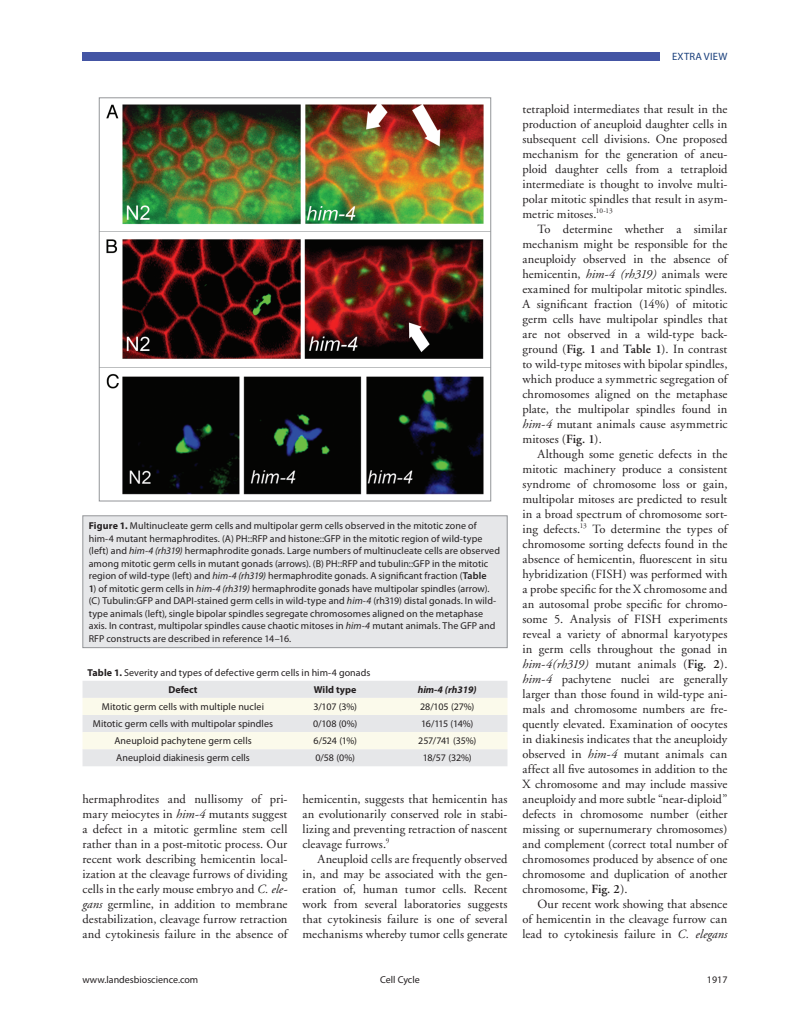
<style>
.page{position:relative;width:810px;height:1035px;background:#fff}
.page>*{position:absolute;margin:0;border:0;box-sizing:border-box;transform-origin:0 0}
.t1{font:12.5px/15px "Adobe Garamond";letter-spacing:.01em;color:#231f20;text-align:justify}
.t2{font:10.62px "Myriad Pro";color:#193f7c}
.t3{font:10px/12.5px "Myriad Pro";letter-spacing:.005em;color:#231f20}
.t4{font:italic 700 10px "Myriad Pro";color:#231f20}
.t5{font:700 10px "Myriad Pro";color:#231f20}
.s1{font-weight:700}
.s2{font-style:italic}
.s3{font-weight:600}
</style>
<div class="page">
<div style="left:82px;top:53px;width:578px;height:8px;background:#4455a4"></div>
<img style="left:101px;top:104px;width:388px;height:391px">
<div style="left:99px;top:97px;width:392px;height:404px;border:1px solid #939598"></div>
<div style="left:83px;top:516px;width:424px;height:132px;background:#e6e7e9"></div>
<div style="left:83px;top:515px;width:425px;height:133px;border:1px solid #939598"></div>
<div style="left:83px;top:681px;width:424px;height:85px;background:#e6e7e9"></div>
<svg style="left:83px;top:698px;width:424px;height:51px;background:#f3f3ea"></svg>
<p class="t2" style="left:672px;top:50px;width:7px">extra</p>
<p class="t2" style="left:704px;top:50px;width:7px">view</p>
<p class="t3" style="left:89px;top:519px;width:413px"><span class="s1">Figure 1.</span> Multinucleate germ cells and multipolar germ cells observed in the mitotic zone of him-4 mutant hermaphrodites. (A) PH::RFP and histone::GFP in the mitotic region of wild-type (left) and <span class="s2">him-4 (rh319)</span> hermaphrodite gonads. Large numbers of multinucleate cells are observed among mitotic germ cells in mutant gonads (arrows). (B) PH::RFP and tubulin::GFP in the mitotic region of wild-type (left) and <span class="s2">him-4 (rh319)</span> hermaphrodite gonads. A significant fraction (<span class="s3">Table</span></p>
<p class="t3" style="left:89px;top:582px;width:409px"><span class="s3">1</span>) of mitotic germ cells in <span class="s2">him-4 (rh319)</span> hermaphrodite gonads have multipolar spindles (arrow). (C) Tubulin:GFP and DAPI-stained germ cells in wild-type and <span class="s2">him-4</span> (rh319) distal gonads. In wild&shy;type animals (left), single bipolar spindles segregate chromosomes aligned on the metaphase axis. In contrast, multipolar spindles cause chaotic mitoses in <span class="s2">him-4</span> mutant animals. The GFP and RFP constructs are described in reference 14–16.</p>
<p class="t3" style="left:168px;top:664px;width:204px;line-height:17.2px;text-indent:-81px"><span class="s1">Table 1.</span> Severity and types of defective germ cells in him-4 gonads<br><span class="s1">Defect</span></p>
<p class="t5" style="left:314px;top:683px;width:44px">Wild type</p>
<p class="t4" style="left:418px;top:683px;width:61px">him-4 (rh319)</p>
<p class="t3" style="left:102px;top:700px;width:164px">Mitotic germ cells with multiple nuclei</p>
<p class="t3" style="left:313px;top:700px;width:45px">3/107 (3%)</p>
<p class="t3" style="left:420px;top:700px;width:56px">28/105 (27%)</p>
<p class="t3" style="left:93px;top:718px;width:182px">Mitotic germ cells with multipolar spindles</p>
<p class="t3" style="left:313px;top:718px;width:46px">0/108 (0%)</p>
<p class="t3" style="left:421px;top:718px;width:54px">16/115 (14%)</p>
<p class="t3" style="left:114px;top:735px;width:139px">Aneuploid pachytene germ cells</p>
<p class="t3" style="left:314px;top:735px;width:45px">6/524 (1%)</p>
<p class="t3" style="left:418px;top:735px;width:60px">257/741 (35%)</p>
<p class="t3" style="left:116px;top:752px;width:135px">Aneuploid diakinesis germ cells</p>
<p class="t3" style="left:315px;top:752px;width:41px">0/58 (0%)</p>
<p class="t3" style="left:423px;top:752px;width:51px">18/57 (32%)</p>
<p class="t1" style="left:83px;top:792px;width:207px">hermaphrodites and nullisomy of pri&shy;mary meiocytes in <span class="s2">him-4</span> mutants suggest a defect in a mitotic germline stem cell rather than in a post-mitotic process. Our recent work describing hemicentin local&shy;ization at the cleavage furrows of dividing cells in the early mouse embryo and <span class="s2">C. ele&shy;gans</span> germline, in addition to membrane destabilization, cleavage furrow retraction and cytokinesis failure in the absence of</p>
<p class="t1" style="left:302px;top:791px;width:207px">hemicentin, suggests that hemicentin has an evolutionarily conserved role in stabi&shy;lizing and preventing retraction of nascent cleavage furrows.<sup>9</sup></p>
<p class="t1" style="left:303px;top:852px;width:207px;text-indent:15px">Aneuploid cells are frequently observed in, and may be associated with the gen&shy;eration of, human tumor cells. Recent work from several laboratories suggests that cytokinesis failure is one of several mechanisms whereby tumor cells generate</p>
<p class="t1" style="left:522px;top:101px;width:207px">tetraploid intermediates that result in the production of aneuploid daughter cells in subsequent cell divisions. One proposed mechanism for the generation of aneu&shy;ploid daughter cells from a tetraploid intermediate is thought to involve multi&shy;polar mitotic spindles that result in asym&shy;metric mitoses.<sup>10-13</sup></p>
<p class="t1" style="left:522px;top:221px;width:207px;text-indent:15px">To determine whether a similar mechanism might be responsible for the aneuploidy observed in the absence of hemicentin, <span class="s2">him-4 (rh319)</span> animals were examined for multipolar mitotic spindles.<br>A significant fraction (14%) of mitotic germ cells have multipolar spindles that are not observed in a wild-type back&shy;ground (<span class="s3">Fig. 1</span> and <span class="s3">Table 1</span>). In contrast to wild-type mitoses with bipolar spindles, which produce a symmetric segregation of chromosomes aligned on the metaphase plate, the multipolar spindles found in <span class="s2">him-4</span> mutant animals cause asymmetric mitoses (<span class="s3">Fig. 1</span>).</p>
<p class="t1" style="left:522px;top:446px;width:207px;text-indent:15px">Although some genetic defects in the mitotic machinery produce a consistent syndrome of chromosome loss or gain, multipolar mitoses are predicted to result in a broad spectrum of chromosome sort&shy;ing defects.<sup>13</sup> To determine the types of chromosome sorting defects found in the absence of hemicentin, fluorescent in situ hybridization (FISH) was performed with a probe specific for the X chromosome and an autosomal probe specific for chromo&shy;some 5. Analysis of FISH experiments reveal a variety of abnormal karyotypes in germ cells throughout the gonad in <span class="s2">him-4(rh319)</span> mutant animals (<span class="s3">Fig. 2</span>). <span class="s2">him-4</span> pachytene nuclei are generally larger than those found in wild-type ani&shy;mals and chromosome numbers are fre&shy;quently elevated. Examination of oocytes in diakinesis indicates that the aneuploidy observed in <span class="s2">him-4</span> mutant animals can affect all five autosomes in addition to the X chromosome and may include massive aneuploidy and more subtle “near-diploid” defects in chromosome number (either missing or supernumerary chromosomes) and complement (correct total number of chromosomes produced by absence of one chromosome and duplication of another chromosome, <span class="s3">Fig. 2</span>).</p>
<p class="t1" style="left:522px;top:896px;width:207px;text-indent:15px">Our recent work showing that absence of hemicentin in the cleavage furrow can lead to cytokinesis failure in <span class="s2">C. elegans</span></p>
<p class="t3" style="left:82px;top:973px;width:117px">www.landesbioscience.com</p>
<p class="t3" style="left:380px;top:973px;width:41px">Cell Cycle</p>
<p class="t3" style="left:707px;top:973px;width:22px">1917</p>
</div>
